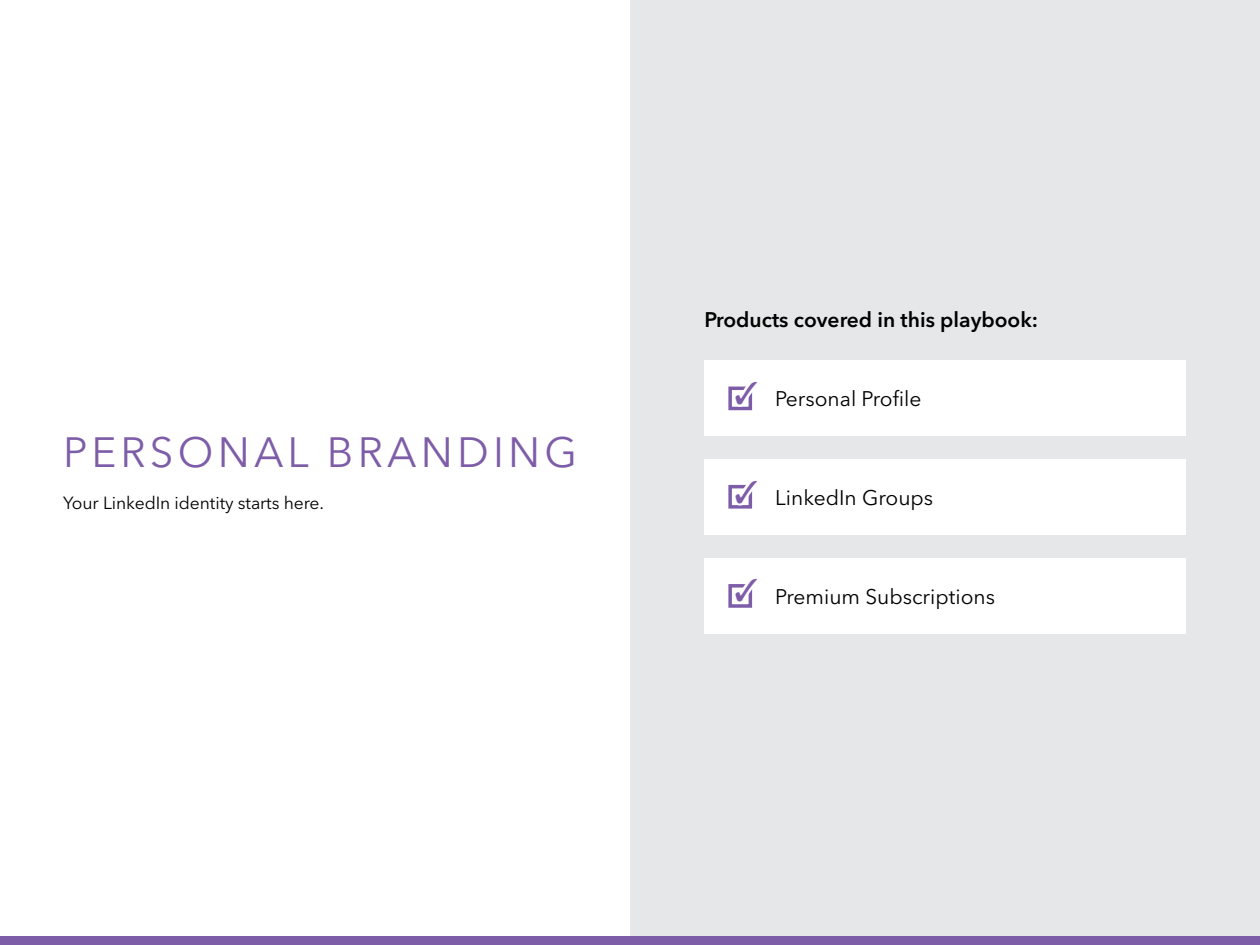
<style>
.page{position:relative;width:1260px;height:945px;background:#fff}
.page>*{position:absolute;margin:0;border:0;box-sizing:border-box;transform-origin:0 0}
.t1{font:42px "Avenir Next LT Pro";letter-spacing:.1em;color:#7e5da8}
.t2{font:21px "Avenir Next LT Pro";color:#000}
.t3{font:600 21px "Avenir Next LT Pro";color:#000}
.t4{font:17.5px "Avenir Next LT Pro";letter-spacing:-.005em;color:#000}
</style>
<div class="page">
<div style="left:630px;top:0;width:630px;height:945px;background:#e6e7e8"></div>
<div style="left:0;top:937px;width:1260px;height:8px;background:#7e5da8"></div>
<div style="left:704px;top:360px;width:482px;height:75px;background:#fff"></div>
<div style="left:704px;top:558px;width:482px;height:76px;background:#fff"></div>
<div style="left:704px;top:459px;width:482px;height:75px;background:#fff"></div>
<svg style="left:729px;top:386px;width:24px;height:25px"></svg>
<svg style="left:729px;top:484px;width:24px;height:25px"></svg>
<svg style="left:729px;top:584px;width:24px;height:24px"></svg>
<h1 class="t1" style="left:63px;top:428px;width:516px">Personal Branding</h1>
<p class="t4" style="left:63px;top:493px;width:263px">Your LinkedI n identity starts here.</p>
<p class="t3" style="left:704px;top:307px;width:335px">Products covered in this playbook:</p>
<p class="t2" style="left:775px;top:386px;width:148px">Personal Profile</p>
<p class="t2" style="left:775px;top:485px;width:160px">LinkedIn Groups</p>
<p class="t2" style="left:775px;top:584px;width:221px">Premium Subscriptions</p>
</div>
